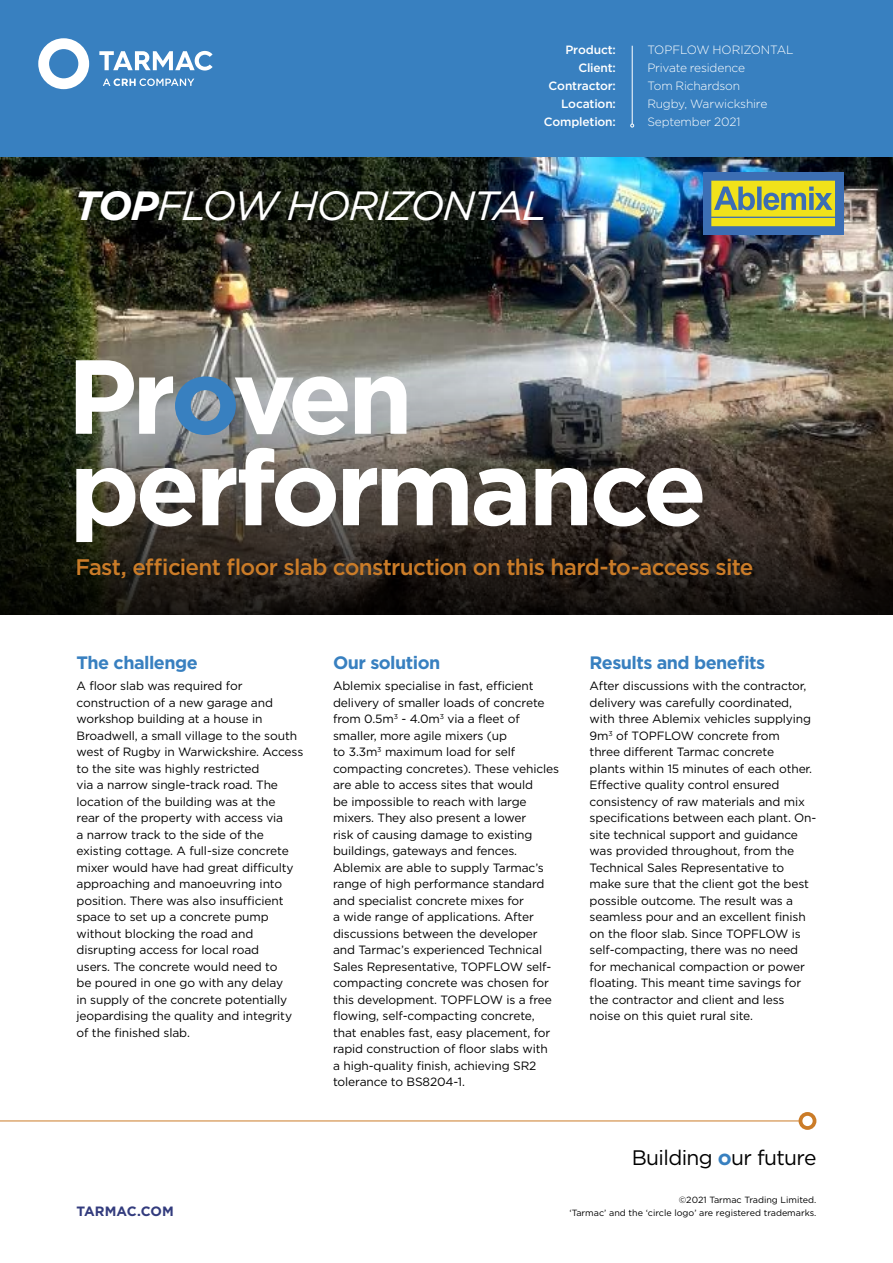
<style>
.page{position:relative;width:893px;height:1263px;background:#fff}
.page>*{position:absolute;margin:0;border:0;box-sizing:border-box;transform-origin:0 0}
.t1{font:700 105px/91.5px "Gotham";letter-spacing:-.045em;color:#fff}
.t2{font:italic 40.8px "Gotham";letter-spacing:-.05em;color:#fff}
.t3{font:500 22.5px "Gotham";letter-spacing:-.03em;color:#cb7c28}
.t4{font:21px "Gotham";letter-spacing:-.03em;color:#000}
.t5{font:700 18px "Gotham";letter-spacing:-.03em;color:#3880c0}
.t6{font:700 13.5px "Gotham";letter-spacing:.005em;color:#323b7d}
.t7{font:12px/16.5px "Gotham";letter-spacing:-.01em;color:#000}
.t8{font:300 12px/18px "Gotham";letter-spacing:-.015em;color:#fff}
.t9{font:500 12px/18px "Gotham";letter-spacing:-.015em;color:#fff;text-align:right}
.t10{font:9px/13.5px "Gotham";color:#000;text-align:right}
.s1{font-weight:700}
.s2{color:#3880c0}
.s3{font-weight:700;color:#3880c0}
</style>
<div class="page">
<div style="left:0;top:0;width:893px;height:157px;background:#3880c0"></div>
<svg style="left:103px;top:78px;width:91px;height:8px"></svg>
<svg style="left:99px;top:51px;width:114px;height:20px"></svg>
<svg style="left:38px;top:38px;width:51px;height:51px"></svg>
<svg style="left:799px;top:1112px;width:17px;height:18px"></svg>
<hr style="left:0;top:1121px;width:801px;height:1px;background:#cb7c28">
<img style="left:0;top:157px;width:893px;height:202px">
<div style="left:703px;top:172px;width:140px;height:62px;background:#3c6eb4"></div>
<svg style="left:711px;top:181px;width:124px;height:45px"></svg>
<svg style="left:0;top:359px;width:893px;height:255px"></svg>
<hr style="left:632px;top:46px;width:1px;height:78px;background:#fff">
<p class="t9" style="left:544px;top:41px;width:74px">Product:<br>Client:<br>Contractor:<br>Location:<br>Completion:</p>
<p class="t8" style="left:647px;top:41px;width:148px">TOPFLOW HORIZONTAL<br>Private residence<br>Tom Richardson<br>Rugby, Warwickshire<br>September 2021</p>
<h2 class="t2" style="left:74px;top:179px;width:474px"><span class="s1">TOP</span>FLOW HORIZONTAL</h2>
<h1 class="t1" style="left:67px;top:350px;width:642px">Pr<span class="s2">o</span>ven performance</h1>
<h3 class="t3" style="left:75px;top:552px;width:679px">Fast, efficient floor slab construction on this hard-to-access site</h3>
<h3 class="t5" style="left:77px;top:651px;width:123px">The challenge</h3>
<p class="t7" style="left:77px;top:677px;width:228px">A floor slab was required for construction of a new garage and workshop building at a house in Broadwell, a small village to the south west of Rugby in Warwickshire. Access to the site was highly restricted<br>via a narrow single-track road. The location of the building was at the<br>rear of the property with access via<br>a narrow track to the side of the existing cottage. A full-size concrete mixer would have had great difficulty approaching and manoeuvring into position. There was also insufficient space to set up a concrete pump without blocking the road and disrupting access for local road<br>users. The concrete would need to<br>be poured in one go with any delay<br>in supply of the concrete potentially jeopardising the quality and integrity of the finished slab.</p>
<h3 class="t5" style="left:333px;top:651px;width:109px">Our solution</h3>
<p class="t7" style="left:333px;top:677px;width:227px">Ablemix specialise in fast, efficient delivery of smaller loads of concrete from 0.5m<sup>3</sup> - 4.0m<sup>3</sup> via a fleet of smaller, more agile mixers (up<br>to 3.3m<sup>3</sup> maximum load for self compacting concretes). These vehicles are able to access sites that would<br>be impossible to reach with large mixers. They also present a lower<br>risk of causing damage to existing buildings, gateways and fences.<br>Ablemix are able to supply Tarmac’s range of high performance standard and specialist concrete mixes for<br>a wide range of applications. After discussions between the developer and Tarmac’s experienced Technical Sales Representative, TOPFLOW self&shy;compacting concrete was chosen for this development. TOPFLOW is a free flowing, self-compacting concrete, that enables fast, easy placement, for rapid construction of floor slabs with<br>a high-quality finish, achieving SR2 tolerance to BS8204-1.</p>
<h3 class="t5" style="left:590px;top:651px;width:177px">Results and benefits</h3>
<p class="t7" style="left:590px;top:677px;width:228px">After discussions with the contractor, delivery was carefully coordinated, with three Ablemix vehicles supplying 9m<sup>3</sup> of TOPFLOW concrete from<br>three different Tarmac concrete<br>plants within 15 minutes of each other.<br>Effective quality control ensured consistency of raw materials and mix specifications between each plant. On&shy;site technical support and guidance was provided throughout, from the Technical Sales Representative to make sure that the client got the best possible outcome. The result was a seamless pour and an excellent finish on the floor slab. Since TOPFLOW is self-compacting, there was no need for mechanical compaction or power floating. This meant time savings for the contractor and client and less noise on this quiet rural site.</p>
<h3 class="t4" style="left:632px;top:1144px;width:186px">Building <span class="s3">o</span>ur future</h3>
<p class="t6" style="left:77px;top:1202px;width:99px">TARMAC.COM</p>
<p class="t10" style="left:569px;top:1192px;width:248px">©2021 Tarmac Trading Limited.<br>‘Tarmac’ and the ‘circle logo’ are registered trademarks.</p>
</div>
